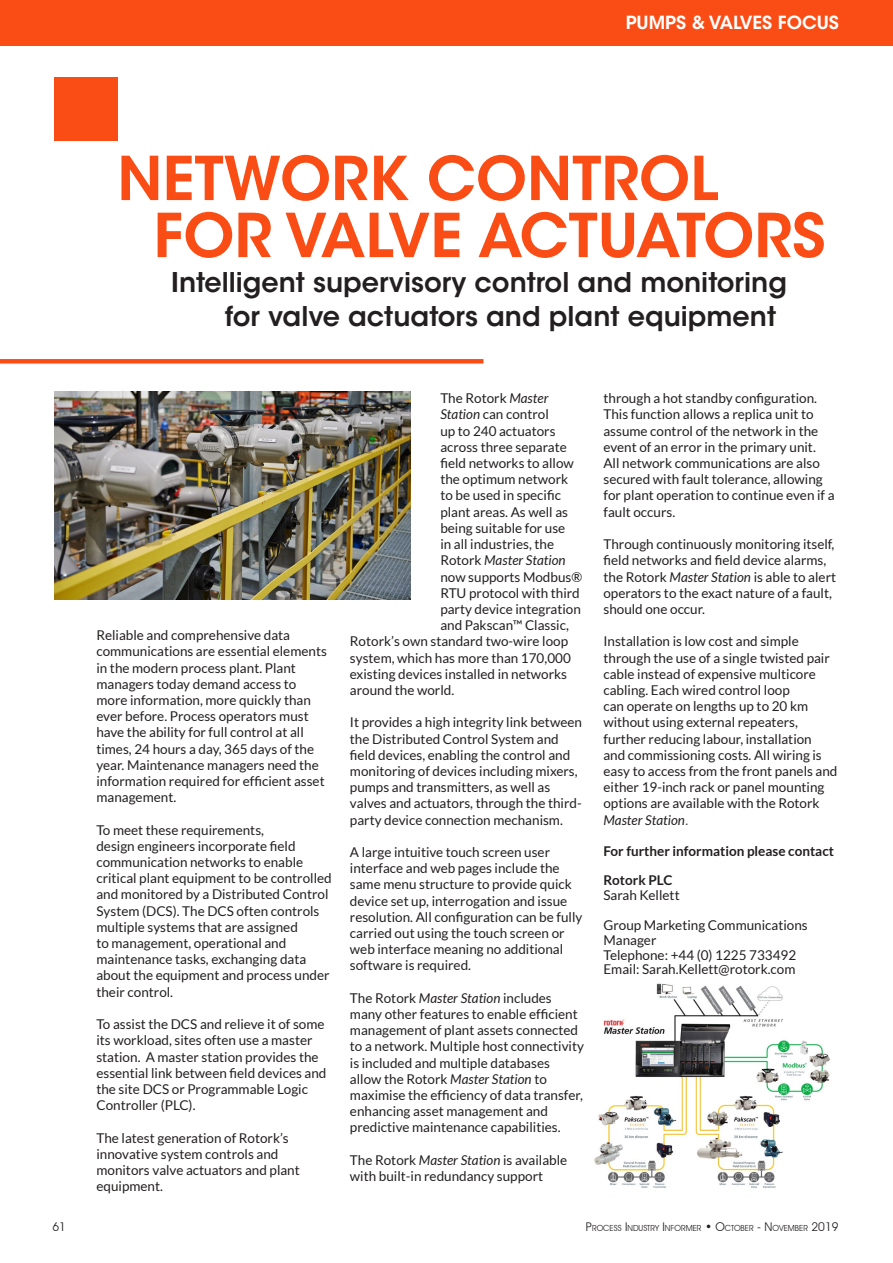
<style>
.page{position:relative;width:893px;height:1263px;background:#fff}
.page>*{position:absolute;margin:0;border:0;box-sizing:border-box;transform-origin:0 0}
.t1{font:600 60px/57px "ITC Avant Garde Std";color:#fa4d15}
.t2{font:600 27px/34.5px "ITC Avant Garde Std";color:#231f20}
.t3{font:600 18px "ITC Avant Garde Std";color:#fff}
.t4{font:13.5px/16.2px "Lato";color:#231f20}
.t5{font:700 13.5px "Lato";color:#231f20}
.t6{font:italic 13.5px "Lato";color:#231f20}
.t7{font:12px "Avant Garde IT Cby BT";color:#231f20}
.t8{font:8.4px "Avant Garde IT Cby BT";color:#231f20}
.s1{font-style:italic}
.s2{font-style:normal}
.s3{font-family:"Times New Roman"}
.s4{font-size:12px}
</style>
<div class="page">
<div style="left:0;top:0;width:893px;height:45px;background:#fa4d15"></div>
<div style="left:54px;top:77px;width:63px;height:63px;background:#fa4d15"></div>
<div style="left:0;top:359px;width:483px;height:5px;background:#fa4d15"></div>
<img style="left:54px;top:391px;width:356px;height:208px">
<img style="left:594px;top:983px;width:237px;height:205px">
<h3 class="t3" style="left:626px;top:12px;width:215px">PUMPS &amp; VALVES FOCUS</h3>
<h1 class="t1" style="left:153px;top:150px;width:674px;text-indent:-36px">NETWORK CONTROL<br>FOR VALVE ACTUATORS</h1>
<h2 class="t2" style="left:225px;top:264px;width:563px;text-indent:-54px">Intelligent supervisory control and monitoring for valve actuators and plant equipment</h2>
<p class="t4" style="left:96px;top:627px;width:232px">Reliable and comprehensive data communications are essential elements in the modern process plant. Plant managers today demand access to more information, more quickly than ever before. Process operators must have the ability for full control at all times, 24 hours a day, 365 days of the year. Maintenance managers need the information required for efficient asset management.</p>
<p class="t4" style="left:96px;top:821px;width:237px">To meet these requirements,<br>design engineers incorporate field communication networks to enable critical plant equipment to be controlled and monitored by a Distributed Control System (DCS). The DCS often controls multiple systems that are assigned<br>to management, operational and maintenance tasks, exchanging data about the equipment and process under their control.</p>
<p class="t4" style="left:96px;top:1016px;width:232px">To assist the DCS and relieve it of some its workload, sites often use a master station. A master station provides the essential link between field devices and the site DCS or Programmable Logic Controller (PLC).</p>
<p class="t4" style="left:96px;top:1129px;width:205px">The latest generation of Rotork’s innovative system controls and monitors valve actuators and plant equipment.</p>
<p class="t4" style="left:440px;top:390px;width:110px">The Rotork <span class="s1">Master</span></p>
<p class="t4" style="left:440px;top:406px;width:110px"><span class="s1">Station</span> can control</p>
<p class="t4" style="left:440px;top:422px;width:117px">up to 240 actuators</p>
<p class="t4" style="left:440px;top:439px;width:128px">across three separate</p>
<p class="t4" style="left:440px;top:455px;width:135px">field networks to allow</p>
<p class="t4" style="left:440px;top:471px;width:129px">the optimum network</p>
<p class="t4" style="left:440px;top:487px;width:122px">to be used in specific</p>
<p class="t4" style="left:440px;top:503px;width:129px">plant areas. As well as</p>
<p class="t4" style="left:440px;top:520px;width:127px">being suitable for use</p>
<p class="t4" style="left:440px;top:536px;width:115px">in all industries, the</p>
<p class="t6" style="left:440px;top:552px;width:127px"><span class="s2">Rotork</span> Master Station</p>
<p class="t4" style="left:440px;top:568px;width:143px">now supports Modbus®</p>
<p class="t4" style="left:440px;top:584px;width:141px">RTU protocol with third</p>
<p class="t4" style="left:440px;top:601px;width:142px">party device integration</p>
<p class="t4" style="left:440px;top:617px;width:130px">and Pakscan™ Classic,</p>
<p class="t4" style="left:350px;top:633px;width:220px">Rotork’s own standard two-wire loop</p>
<p class="t4" style="left:350px;top:649px;width:222px">system, which has more than 170,000</p>
<p class="t4" style="left:350px;top:665px;width:219px">existing devices installed in networks</p>
<p class="t4" style="left:350px;top:682px;width:106px">around the world.</p>
<p class="t4" style="left:350px;top:714px;width:234px">It provides a high integrity link between the Distributed Control System and field devices, enabling the control and monitoring of devices including mixers, pumps and transmitters, as well as valves and actuators, through the third&shy;party device connection mechanism.</p>
<p class="t4" style="left:350px;top:844px;width:234px">A large intuitive touch screen user interface and web pages include the same menu structure to provide quick device set up, interrogation and issue resolution. All configuration can be fully carried out using the touch screen or web interface meaning no additional software is required.</p>
<p class="t4" style="left:350px;top:989px;width:236px">The Rotork <span class="s1">Master Station</span> includes many other features to enable efficient management of plant assets connected to a network. Multiple host connectivity is included and multiple databases allow the Rotork <span class="s1">Master Station</span> to maximise the efficiency of data transfer, enhancing asset management and predictive maintenance capabilities.</p>
<p class="t4" style="left:350px;top:1151px;width:219px">The Rotork <span class="s1">Master Station</span> is available with built-in redundancy support</p>
<p class="t4" style="left:603px;top:390px;width:233px">through a hot standby configuration.<br>This function allows a replica unit to assume control of the network in the event of an error in the primary unit.<br>All network communications are also secured with fault tolerance, allowing for plant operation to continue even if a fault occurs.</p>
<p class="t4" style="left:603px;top:536px;width:234px">Through continuously monitoring itself, field networks and field device alarms, the Rotork <span class="s1">Master Station</span> is able to alert operators to the exact nature of a fault, should one occur.</p>
<p class="t4" style="left:603px;top:633px;width:236px">Installation is low cost and simple through the use of a single twisted pair cable instead of expensive multicore cabling. Each wired control loop<br>can operate on lengths up to 20 km without using external repeaters, further reducing labour, installation<br>and commissioning costs. All wiring is easy to access from the front panels and either 19-inch rack or panel mounting options are available with the Rotork <span class="s1">Master Station</span><span class="s3">.</span></p>
<p class="t5" style="left:603px;top:842px;width:232px">For further information please contact</p>
<p class="t5" style="left:603px;top:872px;width:70px">Rotork pLC</p>
<p class="t4" style="left:603px;top:880px;width:206px;line-height:29.7px">Sarah Kellett<br>Group Marketing Communications</p>
<p class="t4" style="left:603px;top:932px;width:194px;line-height:14.9px">Manager<br>Telephone: +44 (0) 1225 733492<br>Email: Sarah.Kellett@rotork.com</p>
<p class="t7" style="left:52px;top:1220px;width:15px">61</p>
<p class="t8" style="left:586px;top:1223px;width:254px"><span class="s4">P</span>ROCESS <span class="s4">I</span>NDUSTRY <span class="s4">I</span>NFORMER <span class="s4">• O</span>CTOBER <span class="s4">- N</span>OVEMBER <span class="s4">2019</span></p>
</div>
